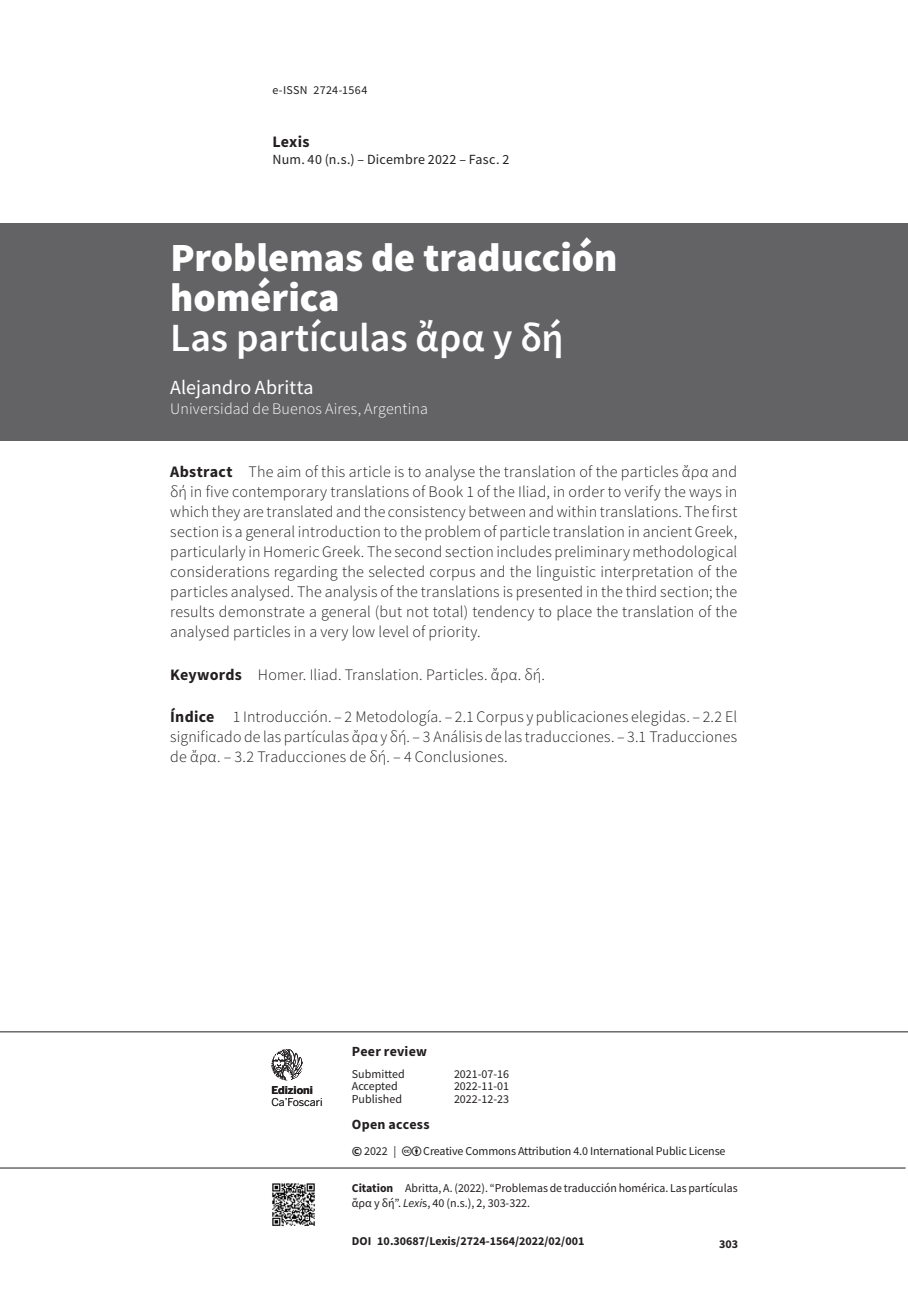
<style>
.page{position:relative;width:908px;height:1304px;background:#fff}
.page>*{position:absolute;margin:0;border:0;box-sizing:border-box;transform-origin:0 0}
.t1{font:900 40px/40px "Source Sans Pro";letter-spacing:-.005em;color:#fff}
.t2{font:600 40px "Source Sans Pro";letter-spacing:-.005em;color:#fff}
.t3{font:20px "Source Sans Pro";letter-spacing:.005em;color:#fff}
.t4{font:300 16px/20px "Source Sans Pro";letter-spacing:.01em;color:#231f20;text-align:justify}
.t5{font:300 16px "Source Sans Pro";letter-spacing:.01em;color:#fff}
.t6{font:700 16px "Source Sans Pro";letter-spacing:.01em;color:#231f20}
.t7{font:14px "Source Sans Pro";letter-spacing:.015em;color:#231f20}
.t8{font:700 14px "Source Sans Pro";letter-spacing:.02em;color:#231f20}
.t9{font:12px/15px "Source Sans Pro";color:#231f20}
.t10{font:700 12px "Source Sans Pro";color:#231f20}
.t11{font:12px "Source Sans Pro";letter-spacing:.03em;color:#231f20}
.t12{font:10.8px "Benton Sans";letter-spacing:-.01em;color:#231f20}
.t13{font:700 10.8px "Benton Sans";color:#231f20}
.s1{font-weight:700}
.s2{font-weight:700;font-size:14px}
.s3{font-style:italic}
</style>
<div class="page">
<hr style="left:0;top:1031px;width:907px;height:1px;background:#231f20">
<hr style="left:0;top:1168px;width:905px;height:1px;background:#231f20">
<img style="left:272px;top:1183px;width:43px;height:43px">
<svg style="left:271px;top:1049px;width:32px;height:31px"></svg>
<div style="left:0;top:223px;width:907px;height:217px;background:#636366"></div>
<p class="t11" style="left:272px;top:82px;width:96px">e-ISSN 2724-1564</p>
<p class="t6" style="left:272px;top:131px;width:39px">Lexis</p>
<p class="t7" style="left:272px;top:150px;width:238px">Num. 40 (n.s.) – Dicembre 2022 – Fasc. 2</p>
<h1 class="t1" style="left:170px;top:237px;width:448px">Problemas de traducción homérica</h1>
<h1 class="t2" style="left:170px;top:312px;width:395px">Las partículas ἄρα y δή</h1>
<p class="t3" style="left:170px;top:375px;width:145px">Alejandro Abritta</p>
<p class="t5" style="left:170px;top:399px;width:259px">Universidad de Buenos Aires, Argentina</p>
<p class="t4" style="left:170px;top:462px;width:568px"><span class="s1">Abstract</span> The aim of this article is to analyse the translation of the particles ἄρα and δή in five contemporary translations of Book 1 of the Iliad, in order to verify the ways in which they are translated and the consistency between and within translations. The first section is a general introduction to the problem of particle translation in ancient Greek, particularly in Homeric Greek. The second section includes preliminary methodological considerations regarding the selected corpus and the linguistic interpretation of the particles analysed. The analysis of the translations is presented in the third section; the results demonstrate a general (but not total) tendency to place the translation of the analysed particles in a very low level of priority.</p>
<p class="t4" style="left:170px;top:664px;width:376px"><span class="s1">Keywords</span> Homer. Iliad. Translation. Particles. ἄρα. δή.</p>
<p class="t4" style="left:170px;top:707px;width:568px"><span class="s1">Índice</span> 1 Introducción. – 2 Metodología. – 2.1 Corpus y publicaciones elegidas. – 2.2 El significado de las partículas ἄρα y δή. – 3 Análisis de las traducciones. – 3.1 Traducciones de ἄρα. – 3.2 Traducciones de δή. – 4 Conclusiones.</p>
<p class="t13" style="left:271px;top:1084px;width:43px">Edizioni</p>
<p class="t12" style="left:271px;top:1095px;width:53px">Ca’Foscari</p>
<p class="t8" style="left:351px;top:1042px;width:77px">Peer review</p>
<p class="t9" style="left:351px;top:1066px;width:54px">Submitted</p>
<p class="t9" style="left:454px;top:1066px;width:57px">2021-07-16</p>
<p class="t9" style="left:351px;top:1078px;width:47px">Accepted</p>
<p class="t9" style="left:454px;top:1078px;width:57px">2022-11-01</p>
<p class="t9" style="left:351px;top:1091px;width:52px">Published</p>
<p class="t9" style="left:454px;top:1091px;width:57px">2022-12-23</p>
<p class="t8" style="left:351px;top:1115px;width:79px">Open access</p>
<p class="t9" style="left:351px;top:1144px;width:46px"><span class="s2">©</span> 2022 |</p>
<p class="t9" style="left:423px;top:1144px;width:303px">Creative Commons Attribution 4.0 International Public License</p>
<p class="t9" style="left:351px;top:1181px;width:387px"><span class="s1">Citation</span> Abritta, A. (2022). “Problemas de traducción homérica. Las partículas ἄρα y δή”. <span class="s3">Lexi</span>s, 40 (n.s.), 2, 303-322.</p>
<p class="t10" style="left:351px;top:1233px;width:234px">DOI 10.30687/Lexis/2724-1564/2022/02/001</p>
<p class="t10" style="left:719px;top:1236px;width:21px">303</p>
</div>
